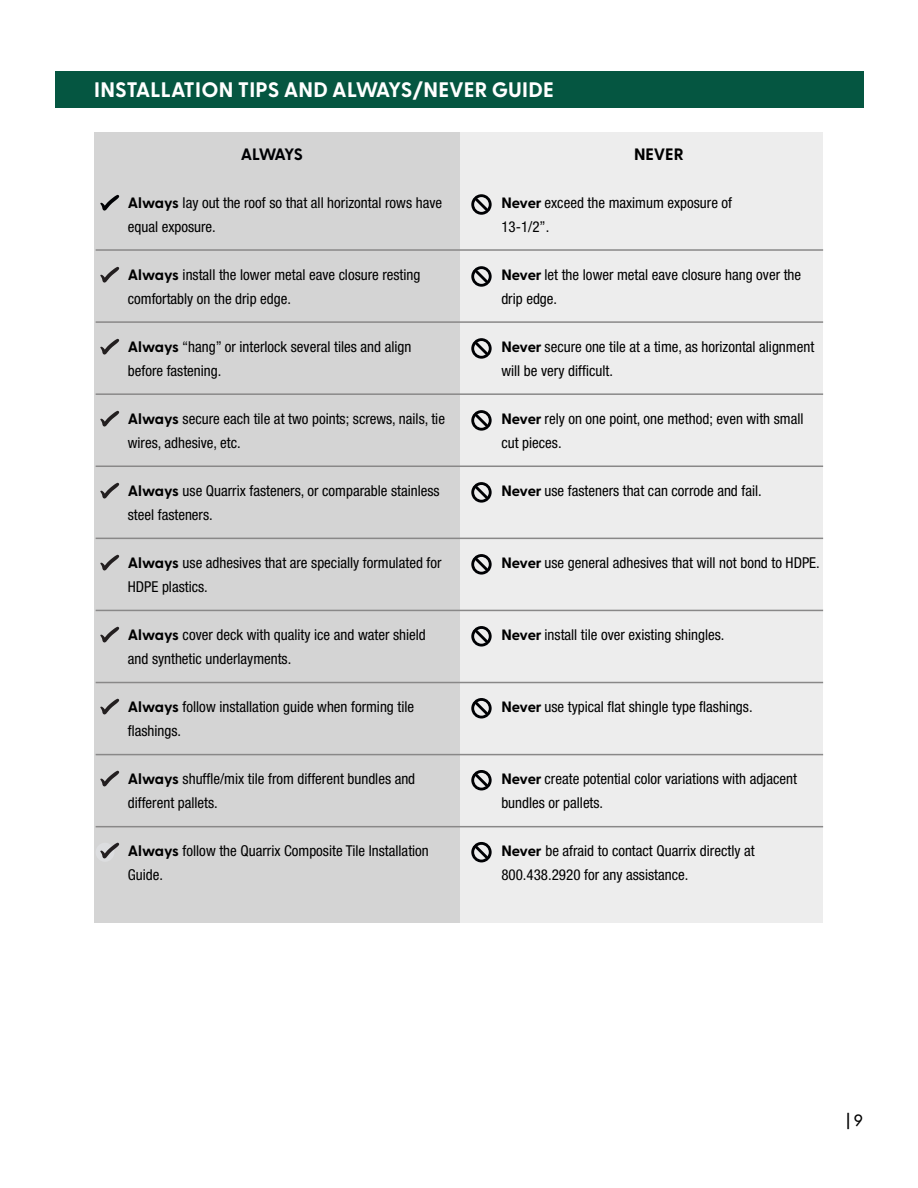
<style>
.page{position:relative;width:918px;height:1188px;background:#fff}
.page>*{position:absolute;margin:0;border:0;box-sizing:border-box;transform-origin:0 0}
.t1{font:700 21px "Greycliff CF";letter-spacing:.01em;color:#fff}
.t2{font:700 16.5px "Greycliff CF";letter-spacing:-.08em;color:#000104}
.t3{font:700 16.5px "Greycliff CF";letter-spacing:-.005em;color:#000}
.t4{font:500 16.5px "Greycliff CF";color:#000}
.t5{font:condensed 15px/24px "Helvetica Neue LT Std";color:#000}
.s1{font-family:"Greycliff CF";font-weight:700;font-stretch:normal}
</style>
<div class="page">
<div style="left:459px;top:132px;width:364px;height:790px;background:#ededed"></div>
<div style="left:94px;top:132px;width:365px;height:790px;background:#d4d4d4"></div>
<div style="left:55px;top:71px;width:809px;height:37px;background:#055641"></div>
<svg style="left:471px;top:194px;width:21px;height:21px"></svg>
<svg style="left:471px;top:266px;width:21px;height:21px"></svg>
<svg style="left:471px;top:338px;width:21px;height:21px"></svg>
<svg style="left:471px;top:410px;width:21px;height:21px"></svg>
<svg style="left:471px;top:482px;width:21px;height:21px"></svg>
<svg style="left:471px;top:554px;width:21px;height:21px"></svg>
<svg style="left:471px;top:626px;width:21px;height:21px"></svg>
<svg style="left:471px;top:698px;width:21px;height:21px"></svg>
<svg style="left:471px;top:770px;width:21px;height:21px"></svg>
<svg style="left:471px;top:842px;width:21px;height:21px"></svg>
<svg style="left:100px;top:194px;width:20px;height:17px"></svg>
<svg style="left:100px;top:266px;width:20px;height:17px"></svg>
<svg style="left:100px;top:338px;width:20px;height:17px"></svg>
<svg style="left:100px;top:410px;width:20px;height:17px"></svg>
<svg style="left:100px;top:482px;width:20px;height:17px"></svg>
<svg style="left:100px;top:554px;width:20px;height:17px"></svg>
<svg style="left:100px;top:626px;width:20px;height:17px"></svg>
<svg style="left:100px;top:698px;width:20px;height:17px"></svg>
<svg style="left:100px;top:770px;width:20px;height:17px"></svg>
<div style="left:96px;top:843px;width:18px;height:19px;background:#dcdddf;border-radius:50%"></div>
<svg style="left:100px;top:842px;width:20px;height:17px"></svg>
<hr style="left:96px;top:249px;width:727px;height:2px;background:#898888">
<hr style="left:96px;top:321px;width:727px;height:2px;background:#898888">
<hr style="left:96px;top:393px;width:727px;height:2px;background:#898888">
<hr style="left:96px;top:466px;width:727px;height:1px;background:#898888">
<hr style="left:96px;top:538px;width:727px;height:1px;background:#898888">
<hr style="left:96px;top:610px;width:727px;height:1px;background:#898888">
<hr style="left:96px;top:682px;width:727px;height:1px;background:#898888">
<hr style="left:96px;top:754px;width:727px;height:1px;background:#898888">
<hr style="left:96px;top:826px;width:727px;height:1px;background:#898888">
<p class="t1" style="left:94px;top:77px;width:461px">INSTALLATION TIPS AND ALWAYS/NEVER GUIDE</p>
<p class="t2" style="left:241px;top:144px;width:64px">ALWAYS</p>
<p class="t5" style="left:128px;top:191px;width:316px"><span class="s1">Always</span> lay out the roof so that all horizontal rows have equal exposure.</p>
<p class="t5" style="left:128px;top:263px;width:294px"><span class="s1">Always</span> install the lower metal eave closure resting comfortably on the drip edge.</p>
<p class="t5" style="left:128px;top:335px;width:285px"><span class="s1">Always</span> “hang” or interlock several tiles and align before fastening.</p>
<p class="t5" style="left:128px;top:407px;width:319px"><span class="s1">Always</span> secure each tile at two points; screws, nails, tie wires, adhesive, etc.</p>
<p class="t5" style="left:128px;top:479px;width:313px"><span class="s1">Always</span> use Quarrix fasteners, or comparable stainless steel fasteners.</p>
<p class="t5" style="left:128px;top:551px;width:315px"><span class="s1">Always</span> use adhesives that are specially formulated for<br>HDPE plastics.</p>
<p class="t5" style="left:128px;top:623px;width:300px"><span class="s1">Always</span> cover deck with quality ice and water shield and synthetic underlayments.</p>
<p class="t5" style="left:128px;top:695px;width:288px"><span class="s1">Always</span> follow installation guide when forming tile flashings.</p>
<p class="t5" style="left:128px;top:767px;width:289px"><span class="s1">Always</span> shuffle/mix tile from different bundles and different pallets.</p>
<p class="t5" style="left:128px;top:839px;width:303px"><span class="s1">Always</span> follow the Quarrix Composite Tile Installation<br>Guide.</p>
<p class="t3" style="left:634px;top:144px;width:51px">NEVER</p>
<p class="t5" style="left:501px;top:191px;width:232px"><span class="s1">Never</span> exceed the maximum exposure of</p>
<p class="t5" style="left:501px;top:215px;width:49px">13-1/2”.</p>
<p class="t5" style="left:501px;top:263px;width:301px"><span class="s1">Never</span> let the lower metal eave closure hang over the drip edge.</p>
<p class="t5" style="left:501px;top:335px;width:314px"><span class="s1">Never</span> secure one tile at a time, as horizontal alignment will be very difficult.</p>
<p class="t5" style="left:501px;top:407px;width:304px"><span class="s1">Never</span> rely on one point, one method; even with small cut pieces.</p>
<p class="t5" style="left:501px;top:479px;width:262px"><span class="s1">Never</span> use fasteners that can corrode and fail.</p>
<p class="t5" style="left:501px;top:551px;width:320px"><span class="s1">Never</span> use general adhesives that will not bond to HDPE.</p>
<p class="t5" style="left:501px;top:623px;width:225px"><span class="s1">Never</span> install tile over existing shingles.</p>
<p class="t5" style="left:501px;top:695px;width:253px"><span class="s1">Never</span> use typical flat shingle type flashings.</p>
<p class="t5" style="left:501px;top:767px;width:297px"><span class="s1">Never</span> create potential color variations with adjacent bundles or pallets.</p>
<p class="t5" style="left:501px;top:839px;width:255px"><span class="s1">Never</span> be afraid to contact Quarrix directly at<br>800.438.2920 for any assistance.</p>
<p class="t4" style="left:846px;top:1110px;width:18px">| 9</p>
</div>
